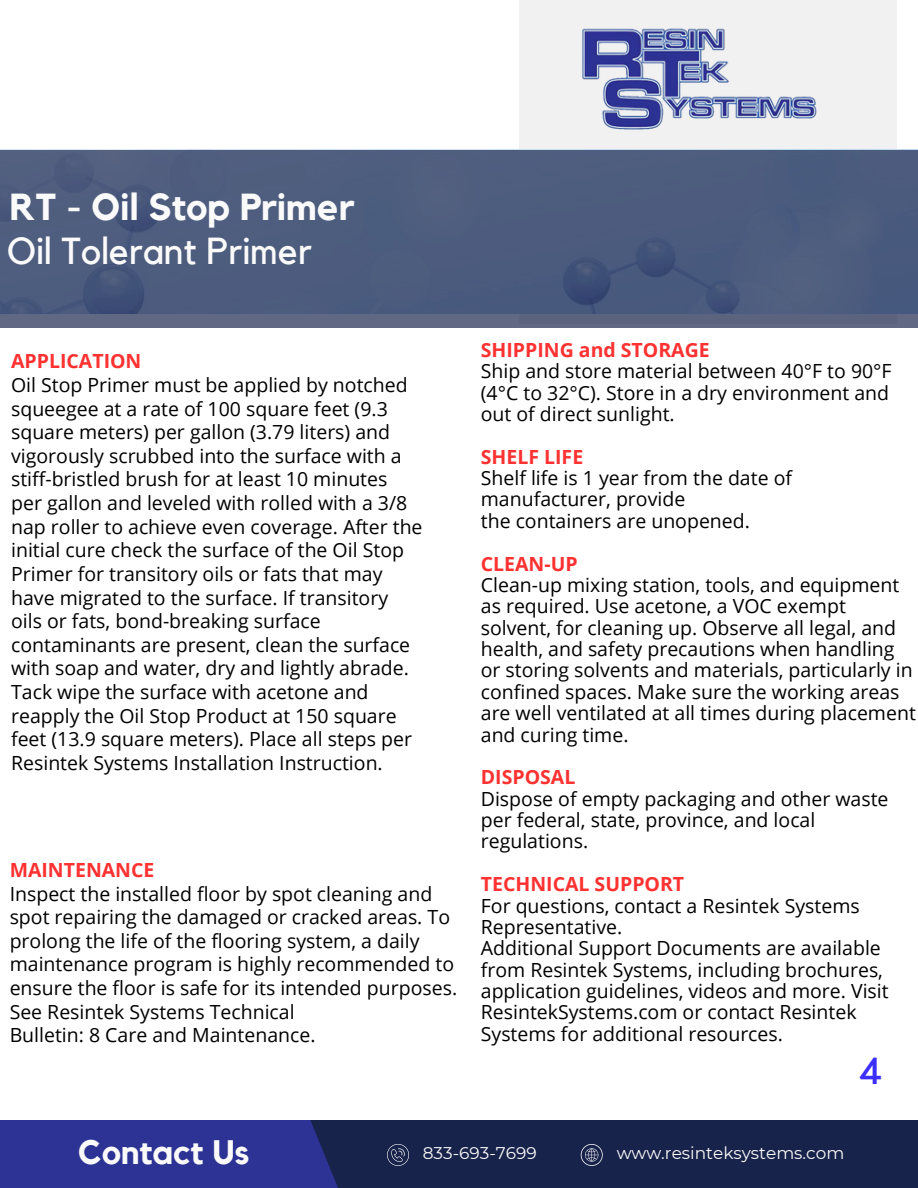
<style>
.page{position:relative;width:918px;height:1188px;background:#fff}
.page>*{position:absolute;margin:0;border:0;box-sizing:border-box;transform-origin:0 0}
.t1{font:37.5px "Kollektif";color:#fafafa}
.t2{font:700 37.5px "Kollektif";color:#fafafa}
.t3{font:37.5px "Kollektif";color:#3b2efe}
.t4{font:700 33.9px "Kollektif";color:#fafafa}
.t5{font:19.5px/23.7px "Open Sans";color:#000}
.t6{font:16.95px "Montserrat";color:#fafafa}
.s1{font-weight:700;color:#ff3131}
</style>
<div class="page">
<div style="left:519px;top:0;width:377px;height:324px;background:#f1f1f1"></div>
<div style="left:234px;top:1120px;width:684px;height:68px;background:#18234b"></div>
<div style="left:0;top:1120px;width:338px;height:68px;background:#2d3395"></div>
<svg style="left:581px;top:1144px;width:22px;height:22px"></svg>
<svg style="left:387px;top:1144px;width:22px;height:22px"></svg>
<svg style="left:0;top:150px;width:918px;height:178px;fill:#4d5d7e"></svg>
<img style="left:582px;top:28px;width:235px;height:102px">
<h3 class="t2" style="left:10px;top:189px;width:346px">RT - Oil Stop Primer</h3>
<h3 class="t1" style="left:7px;top:234px;width:306px">Oil Tolerant Primer</h3>
<h3 class="t5" style="left:11px;top:349px;width:413px"><span class="s1">APPLICATION<br></span>Oil Stop Primer must be applied by notched squeegee at a rate of 100 square feet (9.3 square meters) per gallon (3.79 liters) and vigorously scrubbed into the surface with a stiff-bristled brush for at least 10 minutes per gallon and leveled with rolled with a 3/8 nap roller to achieve even coverage. After the initial cure check the surface of the Oil Stop Primer for transitory oils or fats that may have migrated to the surface. If transitory oils or fats, bond-breaking surface contaminants are present, clean the surface with soap and water, dry and lightly abrade.<br>Tack wipe the surface with acetone and reapply the Oil Stop Product at 150 square feet (13.9 square meters). Place all steps per Resintek Systems Installation Instruction.</h3>
<p class="t5" style="left:10px;top:858px;width:449px"><span class="s1">MAINTENANCE<br></span>Inspect the installed floor by spot cleaning and spot repairing the damaged or cracked areas. To prolong the life of the flooring system, a daily maintenance program is highly recommended to ensure the floor is safe for its intended purposes.<br>See Resintek Systems Technical<br>Bulletin: 8 Care and Maintenance.</p>
<h3 class="t5" style="left:481px;top:339px;width:412px;line-height:21.3px"><span class="s1">SHIPPING and STORAGE<br></span>Ship and store material between 40°F to 90°F (4°C to 32°C). Store in a dry environment and out of direct sunlight.</h3>
<h3 class="t5" style="left:481px;top:445px;width:313px;line-height:21.3px"><span class="s1">SHELF LIFE<br></span>Shelf life is 1 year from the date of manufacturer, provide<br>the containers are unopened.</h3>
<p class="t5" style="left:481px;top:552px;width:437px;line-height:21.3px"><span class="s1">CLEAN-UP<br></span>Clean-up mixing station, tools, and equipment as required. Use acetone, a VOC exempt solvent, for cleaning up. Observe all legal, and health, and safety precautions when handling or storing solvents and materials, particularly in confined spaces. Make sure the working areas are well ventilated at all times during placement and curing time.</p>
<h1 class="t5" style="left:481px;top:766px;width:409px;line-height:21.3px"><span class="s1">DISPOSAL<br></span>Dispose of empty packaging and other waste per federal, state, province, and local regulations.</h1>
<p class="t5" style="left:481px;top:873px;width:409px;line-height:21.3px"><span class="s1">TECHNICAL SUPPORT<br></span>For questions, contact a Resintek Systems Representative.<br>Additional Support Documents are available from Resintek Systems, including brochures, application guidelines, videos and more. Visit ResintekSystems.com or contact Resintek Systems for additional resources.</p>
<h3 class="t3" style="left:858px;top:1054px;width:26px">4</h3>
<h3 class="t4" style="left:78px;top:1137px;width:173px">Contact Us</h3>
<h2 class="t6" style="left:423px;top:1142px;width:115px">833-693-7699</h2>
<h1 class="t6" style="left:617px;top:1142px;width:229px">www.resinteksystems.com</h1>
</div>
